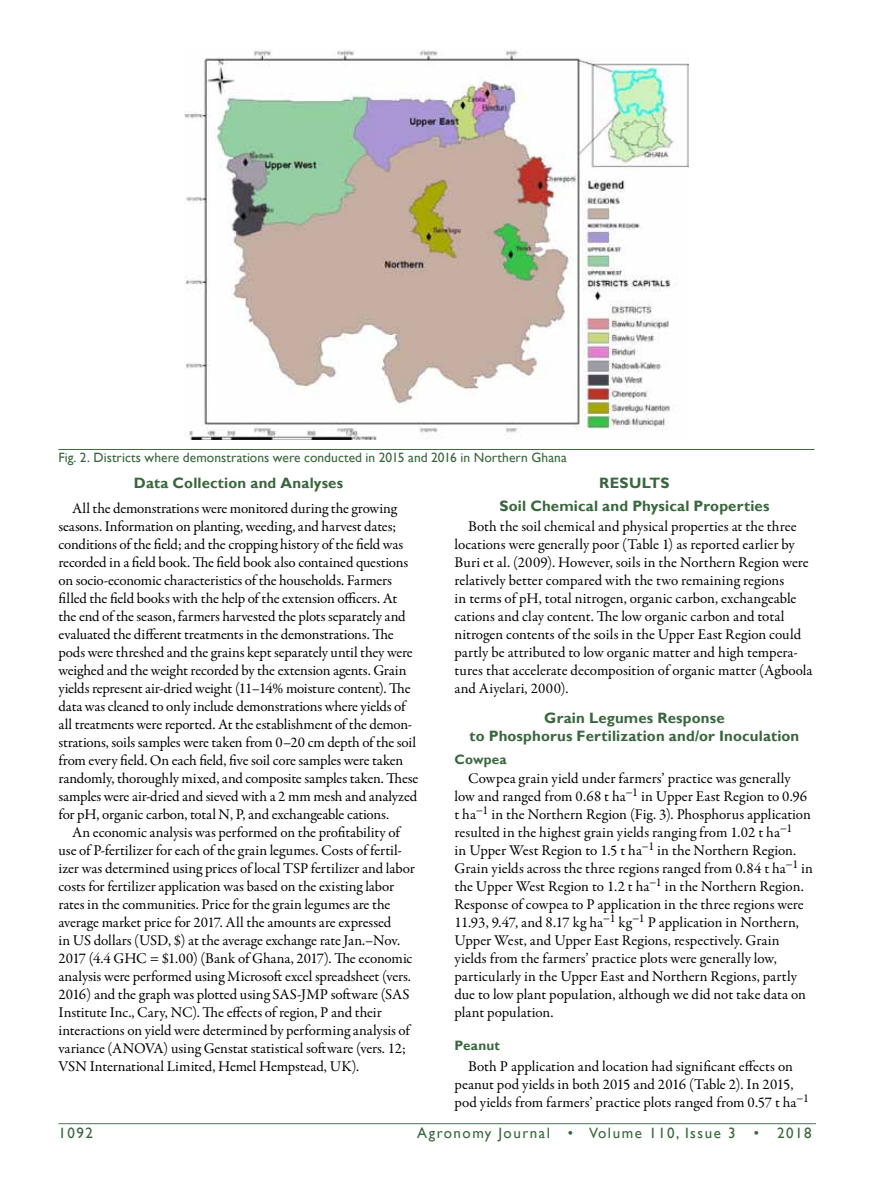
<style>
.page{position:relative;width:891px;height:1188px;background:#fff}
.page>*{position:absolute;margin:0;border:0;box-sizing:border-box;transform-origin:0 0}
.t1{font:15px/18px "Garamond Premr Pro";color:#000}
.t2{font:700 15px/22.5px "Gill Sans";letter-spacing:.015em;color:#39673d;text-align:center}
.t3{font:15px "Gill Sans";letter-spacing:.1em;color:#39673d}
.t4{font:13.5px "Gill Sans";letter-spacing:.005em;color:#39673d}
.t5{font:700 13.5px "Gill Sans";color:#39673d}
</style>
<div class="page">
<hr style="left:58px;top:1123px;width:758px;height:1px;background:#4d7650">
<hr style="left:58px;top:449px;width:756px;height:1px;background:#39673d">
<img style="left:184px;top:50px;width:504px;height:389px">
<p class="t4" style="left:58px;top:449px;width:510px">Fig. 2. Districts where demonstrations were conducted in 2015 and 2016 in Northern Ghana</p>
<p class="t2" style="left:134px;top:472px;width:211px">Data Collection and Analyses</p>
<p class="t1" style="left:58px;top:500px;width:361px;text-indent:14px">All the demonstrations were monitored during the growing seasons. Information on planting, weeding, and harvest dates; conditions of the field; and the cropping history of the field was recorded in a field book. The field book also contained questions on socio-economic characteristics of the households. Farmers filled the field books with the help of the extension officers. At the end of the season, farmers harvested the plots separately and evaluated the different treatments in the demonstrations. The pods were threshed and the grains kept separately until they were weighed and the weight recorded by the extension agents. Grain yields represent air-dried weight (11–14% moisture content). The data was cleaned to only include demonstrations where yields of all treatments were reported. At the establishment of the demon&shy;strations, soils samples were taken from 0–20 cm depth of the soil from every field. On each field, five soil core samples were taken randomly, thoroughly mixed, and composite samples taken. These samples were air-dried and sieved with a 2 mm mesh and analyzed for pH, organic carbon, total N, P, and exchangeable cations.</p>
<p class="t1" style="left:58px;top:824px;width:358px;text-indent:14px">An economic analysis was performed on the profitability of use of P-fertilizer for each of the grain legumes. Costs of fertil&shy;izer was determined using prices of local TSP fertilizer and labor costs for fertilizer application was based on the existing labor rates in the communities. Price for the grain legumes are the average market price for 2017. All the amounts are expressed<br>in US dollars (USD, $) at the average exchange rate Jan.–Nov.<br>2017 (4.4 GHC = $1.00) (Bank of Ghana, 2017). The economic analysis were performed using Microsoft excel spreadsheet (vers.<br>2016) and the graph was plotted using SAS-JMP software (SAS Institute Inc., Cary, NC). The effects of region, P and their interactions on yield were determined by performing analysis of variance (ANOVA) using Genstat statistical software (vers. 12; VSN International Limited, Hemel Hempstead, UK).</p>
<p class="t2" style="left:500px;top:472px;width:271px">RESULTS<br>Soil Chemical and Physical Properties</p>
<p class="t1" style="left:455px;top:518px;width:360px;text-indent:14px">Both the soil chemical and physical properties at the three locations were generally poor (Table 1) as reported earlier by Buri et al. (2009). However, soils in the Northern Region were relatively better compared with the two remaining regions<br>in terms of pH, total nitrogen, organic carbon, exchangeable cations and clay content. The low organic carbon and total nitrogen contents of the soils in the Upper East Region could partly be attributed to low organic matter and high tempera&shy;tures that accelerate decomposition of organic matter (Agboola and Aiyelari, 2000).</p>
<p class="t2" style="left:470px;top:709px;width:331px;line-height:18px">Grain Legumes Response<br>to Phosphorus Fertilization and/or Inoculation</p>
<p class="t5" style="left:454px;top:751px;width:54px">Cowpea</p>
<p class="t1" style="left:454px;top:770px;width:360px;text-indent:14px">Cowpea grain yield under farmers’ practice was generally low and ranged from 0.68 t ha<sup>−1</sup> in Upper East Region to 0.96 t ha<sup>−1</sup> in the Northern Region (Fig. 3). Phosphorus application resulted in the highest grain yields ranging from 1.02 t ha<sup>−1<br></sup>in Upper West Region to 1.5 t ha<sup>−1</sup> in the Northern Region.<br>Grain yields across the three regions ranged from 0.84 t ha<sup>−1</sup> in the Upper West Region to 1.2 t ha<sup>−1</sup> in the Northern Region.<br>Response of cowpea to P application in the three regions were 11.93, 9.47, and 8.17 kg ha<sup>−1</sup> kg<sup>−1</sup> P application in Northern, Upper West, and Upper East Regions, respectively. Grain yields from the farmers’ practice plots were generally low, particularly in the Upper East and Northern Regions, partly due to low plant population, although we did not take data on plant population.</p>
<p class="t5" style="left:454px;top:1037px;width:47px">Peanut</p>
<p class="t1" style="left:454px;top:1058px;width:356px;text-indent:14px">Both P application and location had significant effects on peanut pod yields in both 2015 and 2016 (Table 2). In 2015, pod yields from farmers’ practice plots ranged from 0.57 t ha<sup>−1</sup></p>
<p class="t3" style="left:58px;top:1125px;width:36px">1092</p>
<p class="t3" style="left:417px;top:1125px;width:396px">Agronomy Journal • Volume 110, Issue 3 • 2018</p>
</div>
